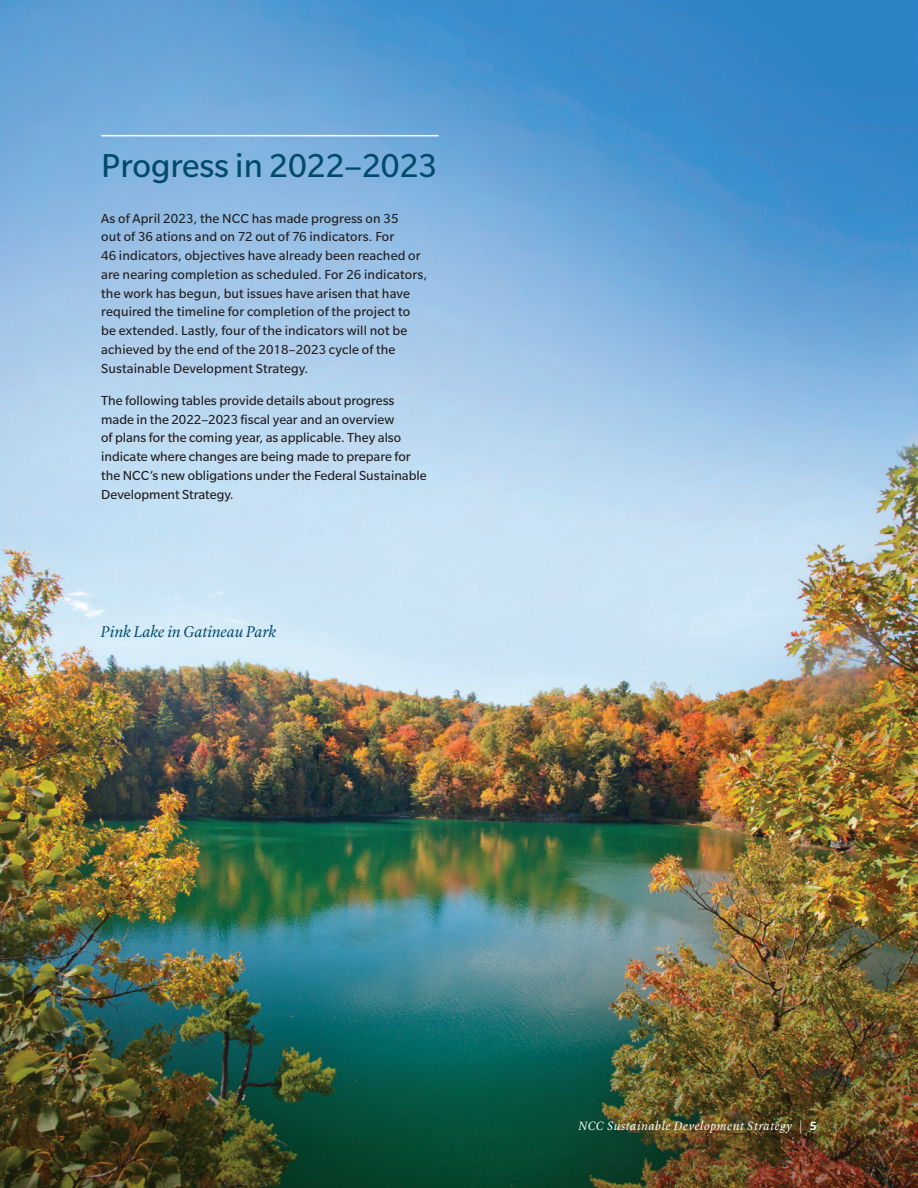
<style>
.page{position:relative;width:918px;height:1188px;background:#fff}
.page>*{position:absolute;margin:0;border:0;box-sizing:border-box;transform-origin:0 0}
.SUB_1{font:36px "Slate Std";color:#004b6c}
.CAPTIONS{font:italic 16.5px "Laurentian Std";color:#004b6c}
.BODY{font:14.25px/18.8px "Slate Std";letter-spacing:.01em;color:#231f20}
.t1{font:italic 12.75px "Laurentian Std";letter-spacing:.05em;color:#fff}
.s1{font-family:"Slate Std";font-weight:500;font-style:normal}
</style>
<div class="page">
<img style="left:0;top:0;width:918px;height:906px">
<img style="left:0;top:906px;width:918px;height:282px">
<hr style="left:101px;top:135px;width:338px;height:1px;background:#fff">
<p class="SUB_1" style="left:101px;top:147px;width:338px">Progress in 2022–2023</p>
<p class="BODY" style="left:101px;top:209px;width:328px">As of April 2023, the NCC has made progress on 35<br>out of 36 ations and on 72 out of 76 indicators. For<br>46 indicators, objectives have already been reached or are nearing completion as scheduled. For 26 indicators, the work has begun, but issues have arisen that have required the timeline for completion of the project to be extended. Lastly, four of the indicators will not be achieved by the end of the 2018–2023 cycle of the Sustainable Development Strategy.</p>
<p class="BODY" style="left:101px;top:391px;width:327px">The following tables provide details about progress made in the 2022–2023 fiscal year and an overview<br>of plans for the coming year, as applicable. They also indicate where changes are being made to prepare for the NCC’s new obligations under the Federal Sustainable Development Strategy.</p>
<p class="CAPTIONS" style="left:101px;top:623px;width:177px">Pink Lake in Gatineau Park</p>
<p class="t1" style="left:579px;top:1119px;width:239px">NCC Sustainable Development Strategy | <span class="s1">5</span></p>
</div>
